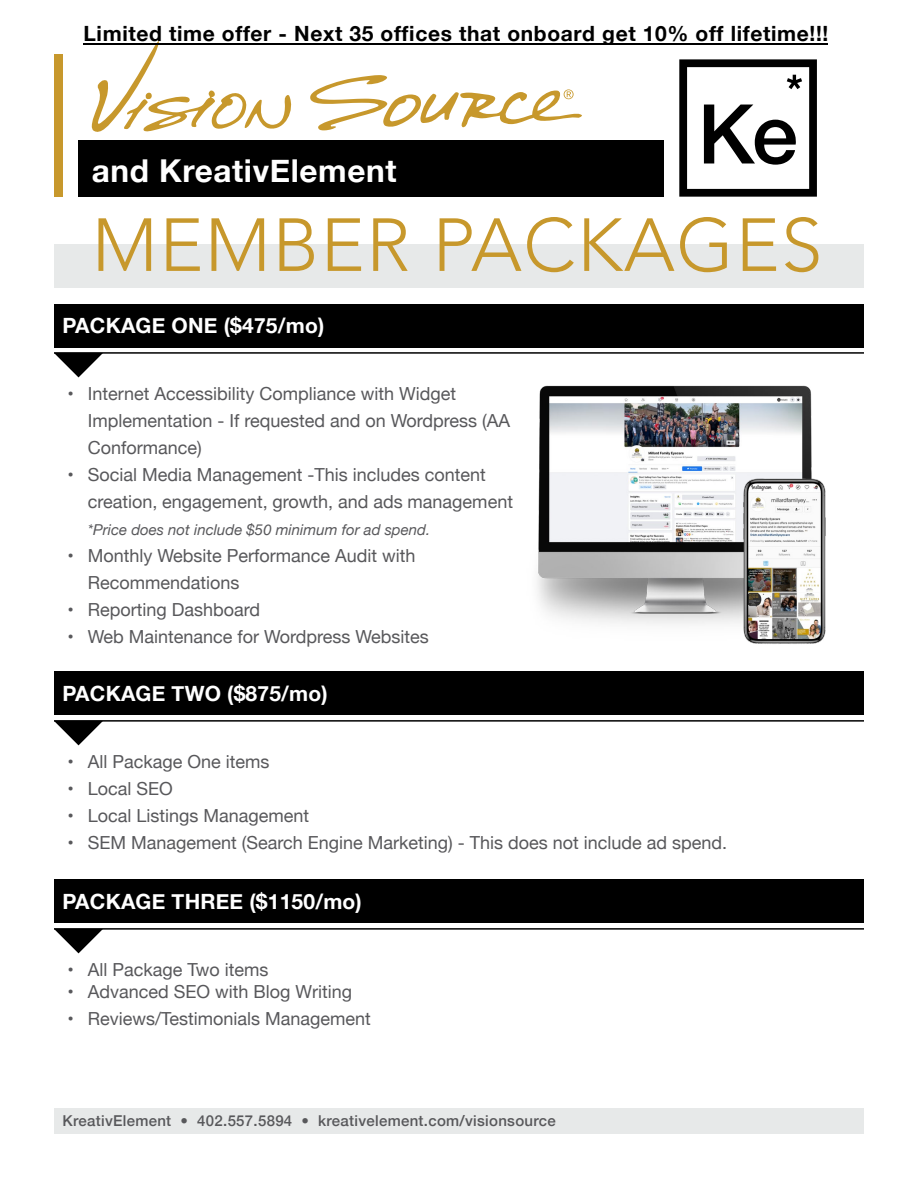
<style>
.page{position:relative;width:918px;height:1188px;background:#fff}
.page>*{position:absolute;margin:0;border:0;box-sizing:border-box;transform-origin:0 0}
.t1{font:300 74.25px "Avenir";letter-spacing:.02em;color:#c7982c}
.t2{font:700 31.5px "Helvetica Neue";letter-spacing:.02em;color:#fff}
.t3{font:700 21px "Helvetica Neue";letter-spacing:.03em;color:#000}
.t4{font:700 21px "Helvetica Neue";letter-spacing:.01em;color:#fff}
.t5{font:18px/27px "Helvetica Neue";color:#58585b}
.t6{font:500 15px "Helvetica Neue";letter-spacing:.02em;color:#58585b}
.t7{font:italic 15px "Helvetica Neue";color:#58585b}
</style>
<div class="page">
<div style="left:54px;top:304px;width:810px;height:43px;background:#000"></div>
<div style="left:54px;top:672px;width:810px;height:43px;background:#000"></div>
<div style="left:54px;top:880px;width:810px;height:43px;background:#000"></div>
<div style="left:54px;top:1108px;width:810px;height:26px;background:#e7e9e9"></div>
<div style="left:54px;top:244px;width:810px;height:43px;background:#e7e9e9"></div>
<div style="left:79px;top:140px;width:585px;height:56px;background:#000"></div>
<svg style="left:55px;top:354px;width:47px;height:23px"></svg>
<svg style="left:55px;top:722px;width:47px;height:23px"></svg>
<svg style="left:55px;top:930px;width:47px;height:23px"></svg>
<hr style="left:54px;top:352px;width:810px;height:2px;background:#000">
<hr style="left:54px;top:720px;width:810px;height:2px;background:#000">
<hr style="left:54px;top:928px;width:810px;height:2px;background:#000">
<svg style="left:679px;top:59px;width:138px;height:138px"></svg>
<div style="left:54px;top:54px;width:9px;height:142px;background:#c7982c"></div>
<img style="left:537px;top:385px;width:275px;height:239px">
<img style="left:705px;top:476px;width:121px;height:168px">
<svg style="left:92px;top:41px;width:204px;height:91px"></svg>
<svg style="left:310px;top:75px;width:272px;height:55px"></svg>
<hr style="left:84px;top:44px;width:744px;height:1px;background:#000">
<p class="t3" style="left:84px;top:17px;width:746px">Limited time offer - Next 35 offices that onboard get 10% off lifetime!!!</p>
<h2 class="t2" style="left:92px;top:146px;width:306px">and KreativElement</h2>
<h1 class="t1" style="left:92px;top:201px;width:732px">MEMBER PACKAGES</h1>
<p class="t4" style="left:63px;top:309px;width:263px">PACKAGE ONE ($475/mo)</p>
<p class="t5" style="left:88px;top:382px;width:424px;text-indent:-20px">• Internet Accessibility Compliance with Widget<br>Implementation - If requested and on Wordpress (AA<br>Conformance)</p>
<p class="t5" style="left:88px;top:463px;width:427px;text-indent:-20px">• Social Media Management -This includes content creation, engagement, growth, and ads management</p>
<p class="t7" style="left:88px;top:519px;width:344px">*Price does not include $50 minimum for ad spend.</p>
<p class="t5" style="left:88px;top:544px;width:329px;text-indent:-20px">• Monthly Website Performance Audit with<br>Recommendations</p>
<p class="t5" style="left:68px;top:598px;width:194px">• Reporting Dashboard</p>
<p class="t5" style="left:68px;top:625px;width:363px">• Web Maintenance for Wordpress Websites</p>
<p class="t4" style="left:63px;top:677px;width:267px">PACKAGE TWO ($875/mo)</p>
<p class="t5" style="left:68px;top:749px;width:203px">• All Package One items</p>
<p class="t5" style="left:68px;top:776px;width:107px">• Local SEO</p>
<p class="t5" style="left:68px;top:803px;width:243px">• Local Listings Management</p>
<p class="t5" style="left:68px;top:830px;width:661px">• SEM Management (Search Engine Marketing) - This does not include ad spend.</p>
<p class="t4" style="left:63px;top:885px;width:301px">PACKAGE THREE ($1150/mo)</p>
<p class="t5" style="left:68px;top:957px;width:202px">• All Package Two items</p>
<p class="t5" style="left:68px;top:979px;width:286px">• Advanced SEO with Blog Writing</p>
<p class="t5" style="left:68px;top:1006px;width:305px">• Reviews/Testimonials Management</p>
<p class="t6" style="left:63px;top:1108px;width:495px">KreativElement • 402.557.5894 • kreativelement.com/visionsource</p>
</div>
